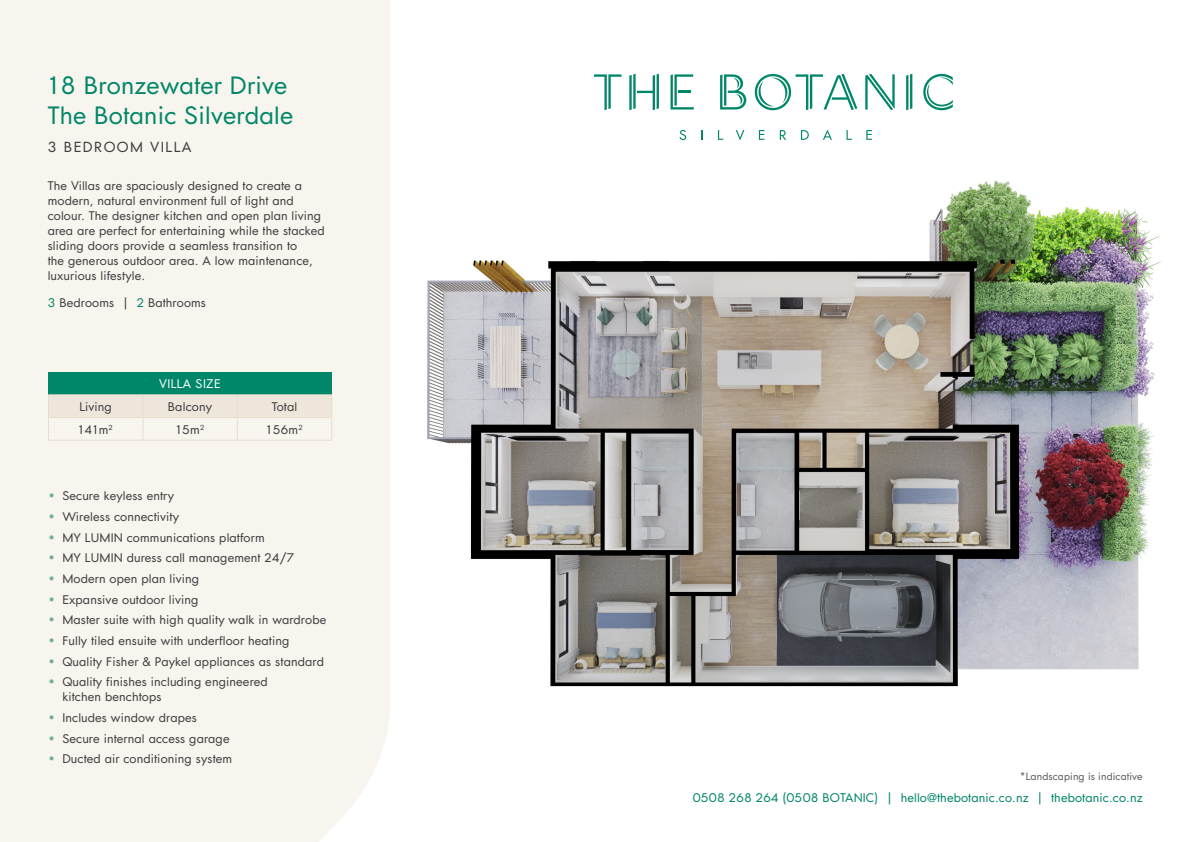
<style>
.page{position:relative;width:1191px;height:842px;background:#fff}
.page>*{position:absolute;margin:0;border:0;box-sizing:border-box;transform-origin:0 0}
.Address{font:24px/30px "Articulate Sans";letter-spacing:.01em;color:#008668}
.t1{font:14px "Articulate Sans";letter-spacing:.1em;color:#3e3e3f}
.t2{font:12px/15px "Articulate Sans";letter-spacing:.01em;color:#3e3e3f}
.t3{font:12px "Articulate Sans";letter-spacing:.01em;color:#008668}
.t4{font:12px "Articulate Sans";letter-spacing:.03em;color:#fff}
.t5{font:10px "Articulate Sans";letter-spacing:.01em;color:#57585a}
.s1{color:#008668}
.s2{color:#71b09a}
</style>
<div class="page">
<svg style="left:679px;top:130px;width:7px;height:10px"></svg>
<svg style="left:718px;top:130px;width:5px;height:10px"></svg>
<svg style="left:735px;top:130px;width:9px;height:10px"></svg>
<svg style="left:759px;top:130px;width:5px;height:10px"></svg>
<svg style="left:780px;top:130px;width:6px;height:10px"></svg>
<svg style="left:801px;top:130px;width:8px;height:10px"></svg>
<svg style="left:823px;top:130px;width:9px;height:10px"></svg>
<svg style="left:846px;top:130px;width:5px;height:10px"></svg>
<svg style="left:866px;top:130px;width:6px;height:10px"></svg>
<svg style="left:670px;top:74px;width:23px;height:36px"></svg>
<svg style="left:720px;top:74px;width:26px;height:36px"></svg>
<svg style="left:865px;top:74px;width:29px;height:36px"></svg>
<svg style="left:923px;top:74px;width:29px;height:36px"></svg>
<svg style="left:906px;top:74px;width:6px;height:36px"></svg>
<svg style="left:629px;top:74px;width:30px;height:36px"></svg>
<svg style="left:594px;top:74px;width:27px;height:36px"></svg>
<svg style="left:754px;top:74px;width:103px;height:36px"></svg>
<div style="left:0;top:0;width:390px;height:842px;background:#f8f5ef"></div>
<div style="left:48px;top:372px;width:284px;height:23px;background:#008668"></div>
<svg style="left:48px;top:395px;width:284px;height:45px"></svg>
<hr style="left:48px;top:440px;width:95px;height:1px;background:#e7decc">
<hr style="left:143px;top:440px;width:94px;height:1px;background:#e7decc">
<hr style="left:237px;top:440px;width:95px;height:1px;background:#e7decc">
<img style="left:427px;top:181px;width:734px;height:506px">
<p class="Address" style="left:48px;top:69px;width:247px">18 Bronzewater Drive<br>The Botanic Silverdale</p>
<p class="t1" style="left:48px;top:138px;width:145px">3 BEDROOM VILLA</p>
<p class="t2" style="left:48px;top:178px;width:279px">The Villas are spaciously designed to create a modern, natural environment full of light and colour. The designer kitchen and open plan living area are perfect for entertaining while the stacked sliding doors provide a seamless transition to<br>the generous outdoor area. A low maintenance, luxurious lifestyle.</p>
<p class="t2" style="left:48px;top:295px;width:160px"><span class="s1">3</span> Bedrooms | <span class="s1">2</span> Bathrooms</p>
<p class="t4" style="left:159px;top:376px;width:63px">VILLA SIZE</p>
<p class="t2" style="left:79px;top:399px;width:34px">Living</p>
<p class="t2" style="left:168px;top:399px;width:46px">Balcony</p>
<p class="t2" style="left:272px;top:399px;width:27px">Total</p>
<p class="t2" style="left:78px;top:422px;width:36px">141m<sup>2</sup></p>
<p class="t2" style="left:176px;top:422px;width:30px">15m<sup>2</sup></p>
<p class="t2" style="left:266px;top:422px;width:38px">156m<sup>2</sup></p>
<p class="t2" style="left:48px;top:488px;width:128px"><span class="s2">•</span> Secure keyless entry</p>
<p class="t2" style="left:48px;top:509px;width:132px"><span class="s2">•</span> Wireless connectivity</p>
<p class="t2" style="left:48px;top:530px;width:218px"><span class="s2">•</span> MY LUMIN communications platform</p>
<p class="t2" style="left:48px;top:550px;width:247px"><span class="s2">•</span> MY LUMIN duress call management 24/7</p>
<p class="t2" style="left:48px;top:571px;width:152px"><span class="s2">•</span> Modern open plan living</p>
<p class="t2" style="left:48px;top:592px;width:152px"><span class="s2">•</span> Expansive outdoor living</p>
<p class="t2" style="left:48px;top:612px;width:279px"><span class="s2">•</span> Master suite with high quality walk in wardrobe</p>
<p class="t2" style="left:48px;top:633px;width:243px"><span class="s2">•</span> Fully tiled ensuite with underfloor heating</p>
<p class="t2" style="left:48px;top:654px;width:277px"><span class="s2">•</span> Quality Fisher &amp; Paykel appliances as standard</p>
<p class="t2" style="left:62px;top:674px;width:207px;text-indent:-14px"><span class="s2">•</span> Quality finishes including engineered kitchen benchtops</p>
<p class="t2" style="left:48px;top:710px;width:150px"><span class="s2">•</span> Includes window drapes</p>
<p class="t2" style="left:48px;top:731px;width:183px"><span class="s2">•</span> Secure internal access garage</p>
<p class="t2" style="left:48px;top:751px;width:186px"><span class="s2">•</span> Ducted air conditioning system</p>
<p class="t5" style="left:1019px;top:770px;width:125px">*Landscaping is indicative</p>
<p class="t3" style="left:692px;top:790px;width:451px">0508 268 264 (0508 BOTANIC) | hello@thebotanic.co.nz | thebotanic.co.nz</p>
</div>
